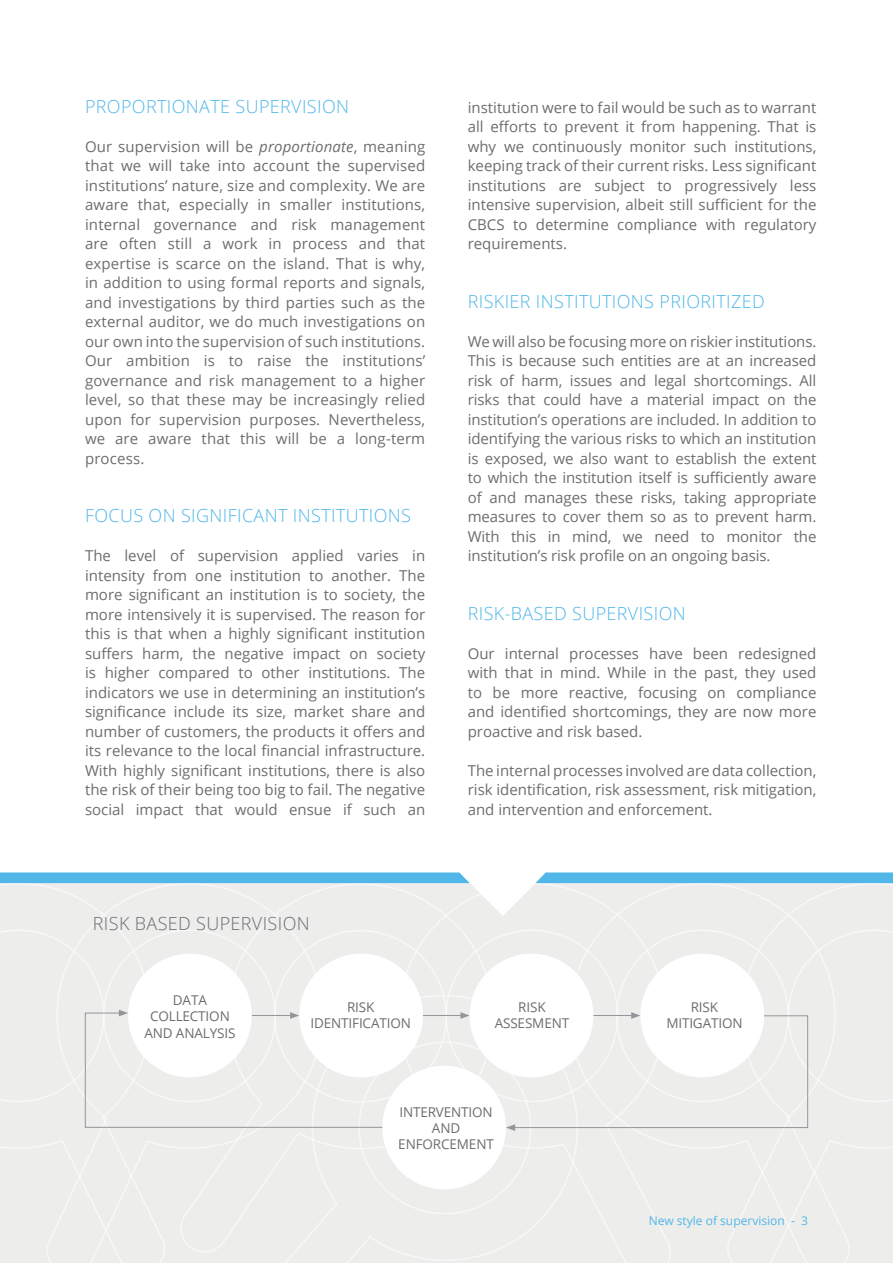
<style>
.page{position:relative;width:893px;height:1263px;background:#fff}
.page>*{position:absolute;margin:0;border:0;box-sizing:border-box;transform-origin:0 0}
.t1{font:300 18px "Open Sans";letter-spacing:.02em;color:#50b7e8}
.t2{font:300 18px "Open Sans";letter-spacing:.02em;color:#6c6d70}
.t3{font:15px/19.5px "Open Sans";color:#6c6d70;text-align:justify}
.t4{font:13.5px/16.2px "Open Sans";letter-spacing:-.01em;color:#6c6d70;text-align:center}
.t5{font:12px "Open Sans";color:#50b7e8}
.s1{font-style:italic}
</style>
<div class="page">
<div style="left:680px;top:916px;width:42px;height:347px;background:#ededec"></div>
<div style="left:722px;top:916px;width:171px;height:347px;background:#ededec"></div>
<div style="left:0;top:916px;width:42px;height:347px;background:#ededec"></div>
<div style="left:42px;top:916px;width:292px;height:347px;background:#ededec"></div>
<div style="left:176px;top:916px;width:208px;height:341px;background:#ededec"></div>
<div style="left:384px;top:916px;width:296px;height:347px;background:#ededec"></div>
<div style="left:128px;top:954px;width:124px;height:123px;background:#fff;border-radius:50%"></div>
<div style="left:299px;top:954px;width:124px;height:123px;background:#fff;border-radius:50%"></div>
<div style="left:470px;top:954px;width:123px;height:123px;background:#fff;border-radius:50%"></div>
<div style="left:640px;top:954px;width:124px;height:123px;background:#fff;border-radius:50%"></div>
<div style="left:382px;top:1066px;width:124px;height:123px;background:#fff;border-radius:50%"></div>
<svg style="left:85px;top:1010px;width:298px;height:118px"></svg>
<hr style="left:423px;top:1015px;width:40px;height:1px;background:#939598">
<svg style="left:460px;top:1012px;width:10px;height:7px"></svg>
<svg style="left:506px;top:1012px;width:302px;height:119px"></svg>
<svg style="left:0;top:872px;width:893px;height:44px;background:#cbe2ec"></svg>
<p class="t1" style="left:85px;top:94px;width:266px">PROPORTIONATE SUPERVISION</p>
<p class="t3" style="left:85px;top:136px;width:342px">Our supervision will be <span class="s1">proportionate</span>, meaning that we will take into account the supervised institutions’ nature, size and complexity. We are aware that, especially in smaller institutions, internal governance and risk management are often still a work in process and that expertise is scarce on the island. That is why, in addition to using formal reports and signals, and investigations by third parties such as the external auditor, we do much investigations on our own into the supervision of such institutions.<br>Our ambition is to raise the institutions’ governance and risk management to a higher level, so that these may be increasingly relied upon for supervision purposes. Nevertheless, we are aware that this will be a long-term process.</p>
<p class="t1" style="left:85px;top:503px;width:328px">FOCUS ON SIGNIFICANT INSTITUTIONS</p>
<p class="t3" style="left:85px;top:545px;width:342px">The level of supervision applied varies in intensity from one institution to another. The more significant an institution is to society, the more intensively it is supervised. The reason for this is that when a highly significant institution suffers harm, the negative impact on society is higher compared to other institutions. The indicators we use in determining an institution’s significance include its size, market share and number of customers, the products it offers and its relevance to the local financial infrastructure.<br>With highly significant institutions, there is also the risk of their being too big to fail. The negative social impact that would ensue if such an</p>
<p class="t2" style="left:93px;top:911px;width:218px">RISK BASED SUPERVISION</p>
<p class="t3" style="left:468px;top:97px;width:350px">institution were to fail would be such as to warrant all efforts to prevent it from happening. That is why we continuously monitor such institutions, keeping track of their current risks. Less significant institutions are subject to progressively less intensive supervision, albeit still sufficient for the CBCS to determine compliance with regulatory requirements.</p>
<p class="t1" style="left:468px;top:289px;width:299px">RISKIER INSTITUTIONS PRIORITIZED</p>
<p class="t3" style="left:468px;top:331px;width:350px">We will also be focusing more on riskier institutions.<br>This is because such entities are at an increased risk of harm, issues and legal shortcomings. All risks that could have a material impact on the institution’s operations are included. In addition to identifying the various risks to which an institution is exposed, we also want to establish the extent to which the institution itself is sufficiently aware of and manages these risks, taking appropriate measures to cover them so as to prevent harm.<br>With this in mind, we need to monitor the institution’s risk profile on an ongoing basis.</p>
<p class="t1" style="left:468px;top:601px;width:219px">RISK-BASED SUPERVISION</p>
<p class="t3" style="left:468px;top:643px;width:350px">Our internal processes have been redesigned with that in mind. While in the past, they used to be more reactive, focusing on compliance and identified shortcomings, they are now more proactive and risk based.</p>
<p class="t3" style="left:468px;top:760px;width:350px">The internal processes involved are data collection, risk identification, risk assessment, risk mitigation, and intervention and enforcement.</p>
<p class="t4" style="left:144px;top:992px;width:93px">DATA<br>COLLECTION<br>AND ANALYSIS</p>
<p class="t4" style="left:310px;top:998px;width:102px">RISK<br>IDENTIFICATION</p>
<p class="t4" style="left:495px;top:998px;width:76px">RISK<br>ASSESMENT</p>
<p class="t4" style="left:666px;top:998px;width:78px">RISK<br>MITIGATION</p>
<p class="t4" style="left:398px;top:1103px;width:97px">INTERVENTION<br>AND<br>ENFORCEMENT</p>
<p class="t5" style="left:649px;top:1212px;width:161px">New style of supervision - 3</p>
</div>
